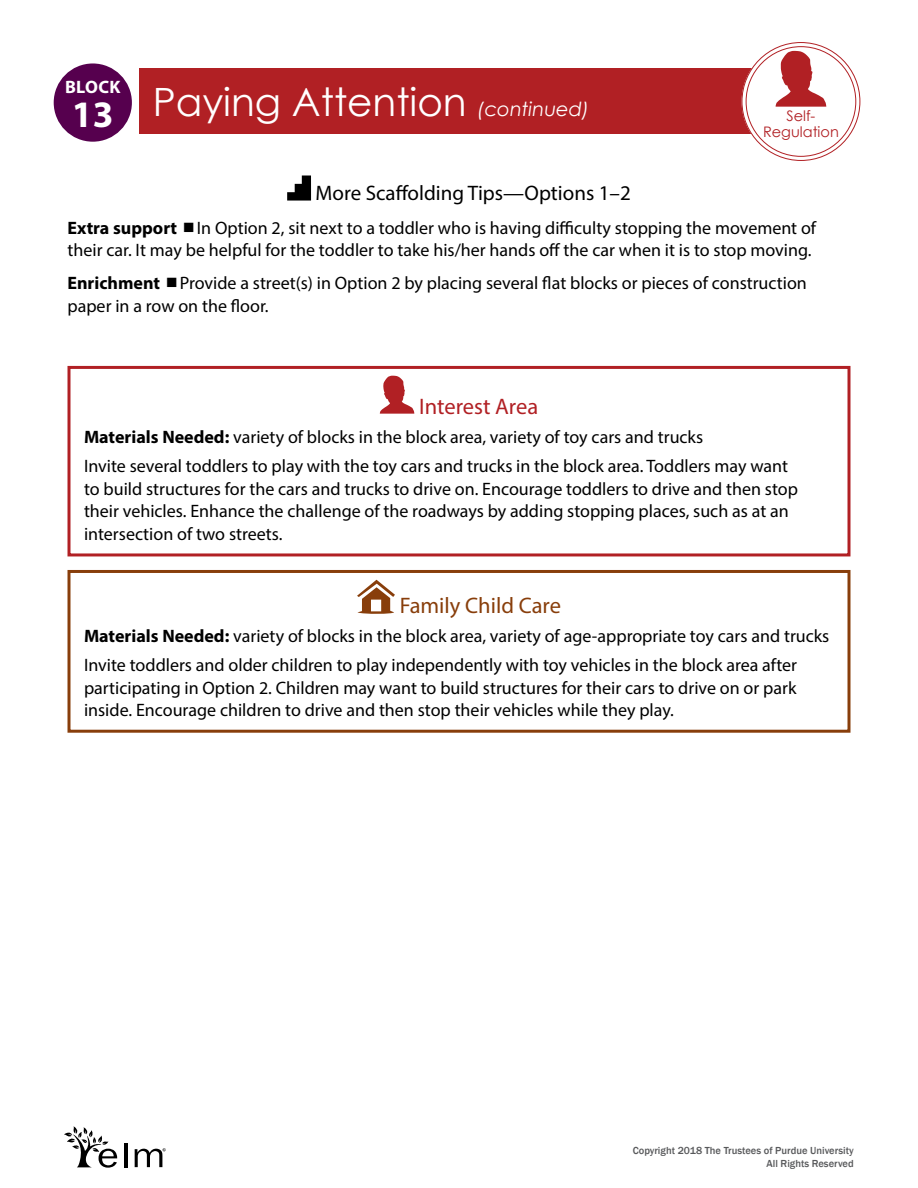
<style>
.page{position:relative;width:918px;height:1188px;background:#fff}
.page>*{position:absolute;margin:0;border:0;box-sizing:border-box;transform-origin:0 0}
.t1{font:39px "Century Gothic";color:#fff}
._4-04_FCC_Subhead{font:22.5px "Myriad Pro";color:#883e0b}
._4-03_Center_Subhead{font:22.5px "Myriad Pro";color:#b12024}
._4-01a_More_Scaffold{font:21px "Myriad Pro";color:#000}
._4-05_Ctr_FCC_Body{font:18px/22.5px "Myriad Pro";color:#000}
._4-02_Scaffolding_Ti{font:18px/22.5px "Myriad Pro";color:#000}
._4-05_IT_Center_FCC{font:18px "Myriad Pro";color:#000}
.t2{font:700 18px "Myriad Pro";letter-spacing:.02em;color:#fff}
.t3{font:14.55px/15.9px "Century Gothic";color:#b12024;text-align:center}
.t4{font:500 10.5px/12.6px "Franklin Gothic";color:#58595b;text-align:right}
.s1{font-style:italic;font-size:19.5px}
.s2{font-weight:700}
</style>
<div class="page">
<div style="left:140px;top:68px;width:616px;height:66px;background:#b12024"></div>
<div style="left:744px;top:45px;width:114px;height:113px;background:#fff;border-radius:50%"></div>
<div style="left:742px;top:42px;width:118px;height:119px;border:5px solid #fff;border-radius:50%"></div>
<div style="left:54px;top:63px;width:78px;height:79px;background:#56004e;border-radius:50%"></div>
<svg style="left:776px;top:51px;width:50px;height:56px"></svg>
<svg style="left:287px;top:176px;width:24px;height:25px"></svg>
<svg style="left:380px;top:376px;width:34px;height:38px"></svg>
<div style="left:68px;top:366px;width:782px;height:190px;border:3px solid #b12024"></div>
<svg style="left:357px;top:580px;width:38px;height:34px"></svg>
<div style="left:68px;top:570px;width:782px;height:163px;border:3px solid #883e0b"></div>
<hr style="left:124px;top:1143px;width:3px;height:24px;background:#000">
<svg style="left:64px;top:1126px;width:53px;height:42px"></svg>
<svg style="left:135px;top:1148px;width:31px;height:19px"></svg>
<p class="t2" style="left:65px;top:75px;width:57px">BLOCK</p>
<h1 class="t1" style="left:72px;top:75px;width:519px"><sub>13</sub> Paying Attention <span class="s1">(continued)</span></h1>
<p class="t3" style="left:763px;top:108px;width:77px">Self-<br>Regulation</p>
<p class="_4-01a_More_Scaffold" style="left:316px;top:180px;width:317px">More Scaffolding Tips—Options 1–2</p>
<p class="_4-02_Scaffolding_Ti" style="left:68px;top:216px;width:750px"><span class="s2">Extra support</span> In Option 2, sit next to a toddler who is having difficulty stopping the movement of their car. It may be helpful for the toddler to take his/her hands off the car when it is to stop moving.</p>
<p class="_4-02_Scaffolding_Ti" style="left:68px;top:272px;width:741px"><span class="s2">Enrichment</span> Provide a street(s) in Option 2 by placing several flat blocks or pieces of construction paper in a row on the floor.</p>
<p class="_4-03_Center_Subhead" style="left:419px;top:393px;width:121px">Interest Area</p>
<p class="_4-05_IT_Center_FCC" style="left:84px;top:426px;width:621px"><span class="s2">Materials Needed:</span> variety of blocks in the block area, variety of toy cars and trucks</p>
<p class="_4-05_Ctr_FCC_Body" style="left:84px;top:455px;width:716px">Invite several toddlers to play with the toy cars and trucks in the block area. Toddlers may want to build structures for the cars and trucks to drive on. Encourage toddlers to drive and then stop their vehicles. Enhance the challenge of the roadways by adding stopping places, such as at an intersection of two streets.</p>
<h1 class="_4-04_FCC_Subhead" style="left:400px;top:591px;width:163px">Family Child Care</h1>
<p class="_4-05_IT_Center_FCC" style="left:84px;top:625px;width:747px"><span class="s2">Materials Needed:</span> variety of blocks in the block area, variety of age-appropriate toy cars and trucks</p>
<p class="_4-05_Ctr_FCC_Body" style="left:84px;top:654px;width:715px;text-align:justify">Invite toddlers and older children to play independently with toy vehicles in the block area after participating in Option 2. Children may want to build structures for their cars to drive on or park inside. Encourage children to drive and then stop their vehicles while they play.</p>
<p class="t4" style="left:633px;top:1145px;width:223px">Copyright 2018 The Trustees of Purdue University<br>All Rights Reserved</p>
</div>
